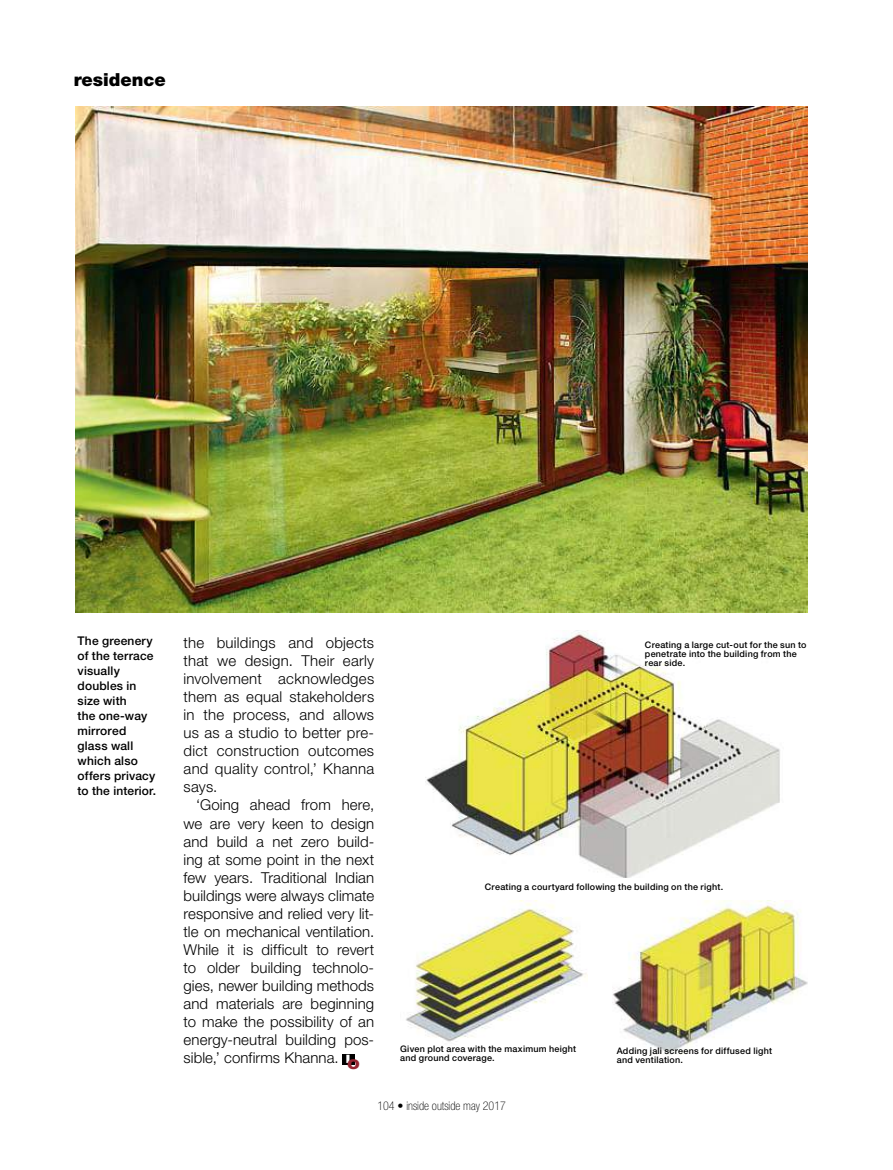
<style>
.page{position:relative;width:893px;height:1170px;background:#fff}
.page>*{position:absolute;margin:0;border:0;box-sizing:border-box;transform-origin:0 0}
.t1{font:900 18px "Helvetica Neue";color:#000}
.t2{font:300 15px/18px "Helvetica Neue";letter-spacing:.01em;color:#000;text-align:justify}
.t3{font:500 12px/15px "Helvetica Neue";letter-spacing:.015em;color:#000}
.t4{font:100 condensed 12px "Helvetica Neue";color:#000}
.t5{font:900 11.55px "Helvetica";color:#fff;scale:1.14 1}
.t6{font:500 9px/9px "Helvetica Neue";letter-spacing:.025em;color:#000}
.s1{font-size:13.5px;color:#972632}
</style>
<div class="page">
<img style="left:75px;top:106px;width:733px;height:506px">
<img style="left:425px;top:630px;width:355px;height:247px">
<img style="left:406px;top:900px;width:182px;height:142px">
<img style="left:612px;top:900px;width:196px;height:154px">
<div style="left:342px;top:1053px;width:12px;height:11px;background:#000"></div>
<p class="t1" style="left:74px;top:69px;width:94px">residence</p>
<p class="t3" style="left:78px;top:632px;width:80px">The greenery of the terrace visually doubles in size with<br>the one-way mirrored glass wall which also offers privacy to the interior.</p>
<p class="t6" style="left:645px;top:639px;width:163px">Creating a large cut-out for the sun to penetrate into the building from the rear side.</p>
<p class="t2" style="left:184px;top:633px;width:192px">the buildings and objects that we design. Their early involvement acknowledges them as equal stakeholders in the process, and allows us as a studio to better pre&shy;dict construction outcomes and quality control,’ Khanna says.</p>
<p class="t2" style="left:184px;top:795px;width:192px;text-indent:13px">‘Going ahead from here, we are very keen to design and build a net zero build&shy;ing at some point in the next few years. Traditional Indian buildings were always climate responsive and relied very lit&shy;tle on mechanical ventilation.<br>While it is difficult to revert to older building technolo&shy;gies, newer building methods and materials are beginning to make the possibility of an energy-neutral building pos&shy;sible,’ confirms Khanna.</p>
<p class="t6" style="left:485px;top:881px;width:240px">Creating a courtyard following the building on the right.</p>
<p class="t6" style="left:400px;top:1043px;width:177px">Given plot area with the maximum height and ground coverage.</p>
<p class="t6" style="left:617px;top:1045px;width:157px">Adding jali screens for diffused light and ventilation.</p>
<p class="t5" style="left:345px;top:1052px;width:14px">I<span class="s1">O</span></p>
<p class="t4" style="left:377px;top:1098px;width:130px">104 • inside outside may 2017</p>
</div>
